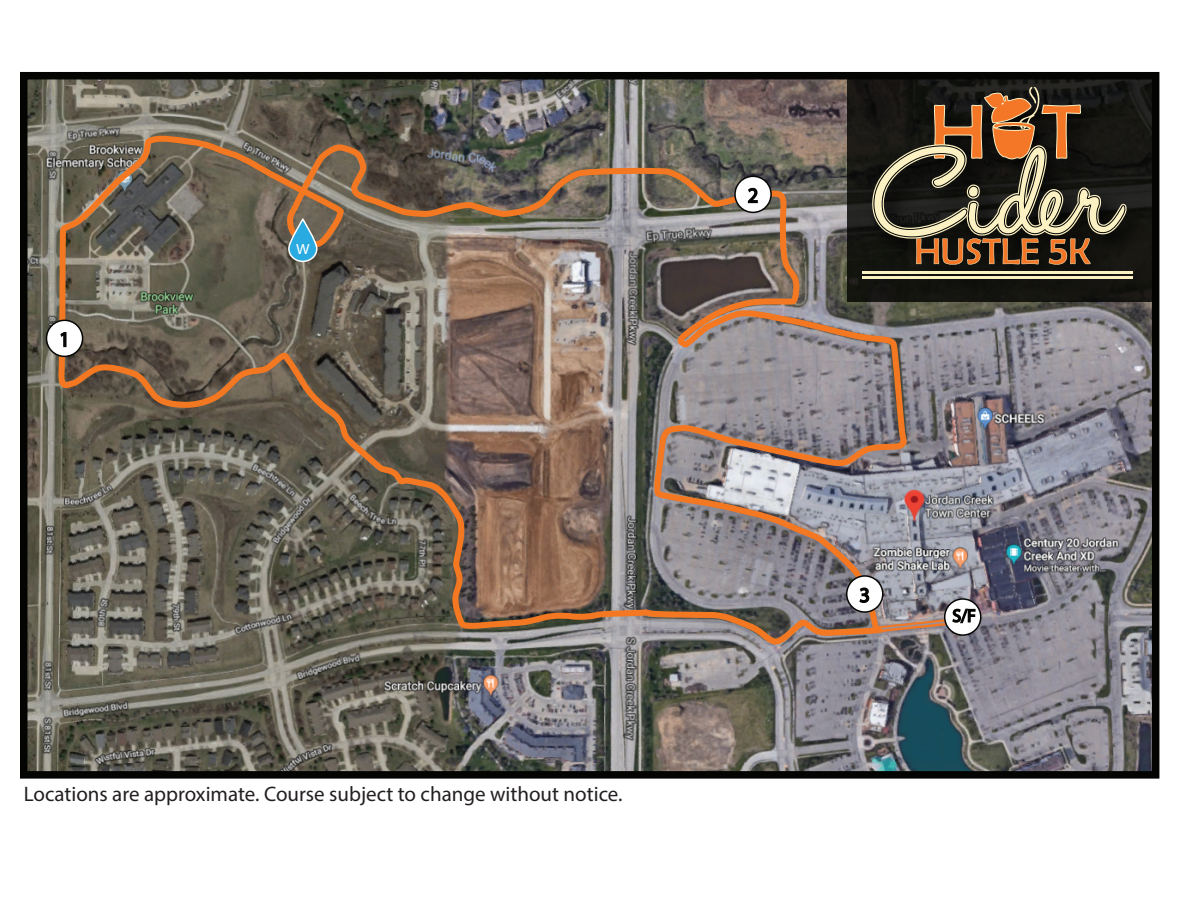
<style>
.page{position:relative;width:1188px;height:918px;background:#fff}
.page>*{position:absolute;margin:0;border:0;box-sizing:border-box;transform-origin:0 0}
.t1{font:21px "Myriad Pro";color:#231f20}
.t2{font:20.85px "Myriad";color:#050504}
.t3{font:14.7px "Myriad Pro";color:#fff;scale:1.09 1}
</style>
<div class="page">
<img style="left:29px;top:81px;width:1121px;height:689px">
<img style="left:54px;top:131px;width:860px;height:521px">
<div style="left:47px;top:320px;width:36px;height:36px;background:#fff;border-radius:50%"></div>
<div style="left:46px;top:320px;width:37px;height:37px;border:2px solid #050504;border-radius:50%"></div>
<svg style="left:60px;top:332px;width:7px;height:16px"></svg>
<div style="left:20px;top:72px;width:1139px;height:707px;border:8px solid #040503"></div>
<svg style="left:289px;top:219px;width:28px;height:42px"></svg>
<div style="left:288px;top:219px;width:30px;height:43px;border:2px solid #fff;border-radius:13px"></div>
<div style="left:735px;top:176px;width:36px;height:36px;background:#fff;border-radius:50%"></div>
<div style="left:734px;top:176px;width:38px;height:37px;border:2px solid #050504;border-radius:50%"></div>
<svg style="left:747px;top:187px;width:11px;height:17px"></svg>
<div style="left:847px;top:576px;width:36px;height:36px;background:#fff;border-radius:50%"></div>
<div style="left:846px;top:575px;width:38px;height:38px;border:2px solid #050504;border-radius:50%"></div>
<img style="left:850px;top:75px;width:310px;height:237px">
<svg style="left:872px;top:87px;width:255px;height:178px;background:#514230"></svg>
<hr style="left:863px;top:271px;width:270px;height:2px;background:#fcf1c2">
<hr style="left:863px;top:276px;width:270px;height:3px;background:#fcf1c2">
<svg style="left:945px;top:599px;width:36px;height:36px"></svg>
<div style="left:944px;top:598px;width:38px;height:38px;border:2px solid #050504;border-radius:50%"></div>
<svg style="left:858px;top:587px;width:118px;height:49px"></svg>
<p class="t2" style="left:59px;top:327px;width:12px">1</p>
<p class="t3" style="left:296px;top:240px;width:14px">W</p>
<p class="t1" style="left:24px;top:781px;width:600px">Locations are approximate. Course subject to change without notice.</p>
<p class="t2" style="left:748px;top:183px;width:12px">2</p>
<p class="t2" style="left:859px;top:582px;width:12px">3</p>
</div>
